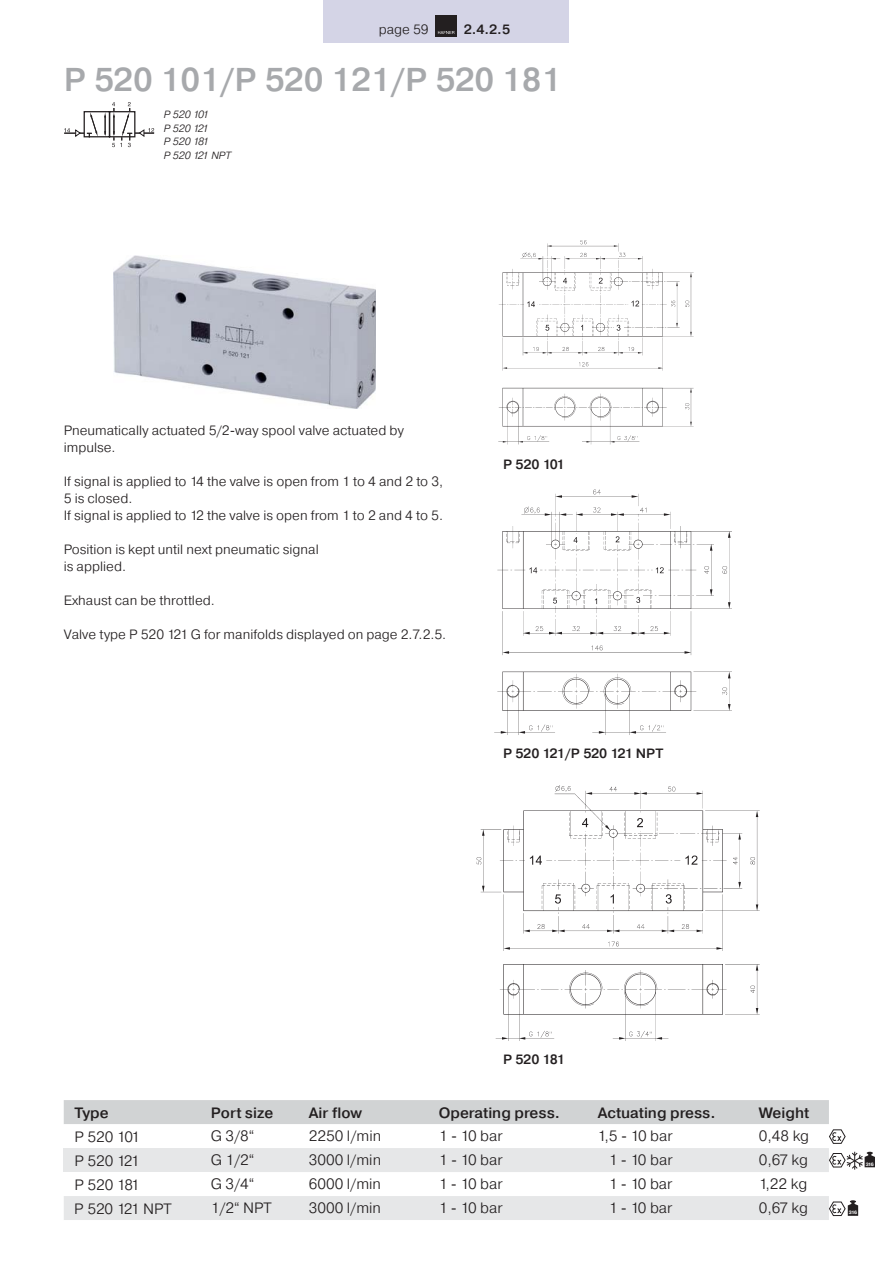
<style>
.page{position:relative;width:893px;height:1263px;background:#fff}
.page>*{position:absolute;margin:0;border:0;box-sizing:border-box;transform-origin:0 0}
.t1{font:500 33px "Pragmatica";color:#a7a9ac}
.t2{font:300 15px "Pragmatica";color:#231f20}
.t3{font:500 15px "Pragmatica";color:#231f20}
.t4{font:300 13.5px/17px "Pragmatica";color:#231f20}
.t5{font:500 13.5px "Pragmatica";color:#231f20}
.t6{font:italic 300 10.5px/13.5px "Pragmatica";color:#231f20}
.t7{font:700 4.8px "Pragmatica";letter-spacing:-.11em;color:#fff}
</style>
<div class="page">
<svg style="left:64px;top:102px;width:90px;height:45px"></svg>
<img style="left:113px;top:255px;width:263px;height:153px">
<img style="left:494px;top:489px;width:238px;height:246px">
<img style="left:498px;top:240px;width:196px;height:205px">
<img style="left:476px;top:785px;width:284px;height:256px">
<div style="left:324px;top:0;width:245px;height:43px;background:#d4d4e6"></div>
<div style="left:435px;top:15px;width:22px;height:21px;background:#231f20"></div>
<svg style="left:438px;top:31px;width:16px;height:3px"></svg>
<svg style="left:64px;top:1100px;width:811px;height:72px"></svg>
<div style="left:64px;top:1196px;width:794px;height:24px;background:#e6e7e8"></div>
<p class="t4" style="left:379px;top:22px;width:51px">page 59</p>
<h1 class="t1" style="left:64px;top:68px;width:499px">P 520 101/P 520 121/P 520 181</h1>
<p class="t5" style="left:464px;top:24px;width:48px">2.4.2.5</p>
<p class="t6" style="left:164px;top:109px;width:69px">P 520 101<br>P 520 121<br>P 520 181<br>P 520 121 NPT</p>
<p class="t4" style="left:64px;top:423px;width:342px">Pneumatically actuated 5/2-way spool valve actuated by impulse.</p>
<p class="t4" style="left:64px;top:474px;width:381px">If signal is applied to 14 the valve is open from 1 to 4 and 2 to 3,<br>5 is closed.<br>If signal is applied to 12 the valve is open from 1 to 2 and 4 to 5.</p>
<p class="t4" style="left:64px;top:542px;width:256px">Position is kept until next pneumatic signal is applied.</p>
<p class="t4" style="left:64px;top:593px;width:153px">Exhaust can be throttled.</p>
<p class="t4" style="left:64px;top:627px;width:384px">Valve type P 520 121 G for manifolds displayed on page 2.7.2.5.</p>
<p class="t5" style="left:503px;top:459px;width:63px">P 520 101</p>
<p class="t5" style="left:503px;top:748px;width:162px">P 520 121/P 520 121 NPT</p>
<p class="t5" style="left:503px;top:1054px;width:63px">P 520 181</p>
<p class="t3" style="left:74px;top:1107px;width:36px">Type</p>
<p class="t3" style="left:211px;top:1107px;width:64px">Port size</p>
<p class="t3" style="left:309px;top:1107px;width:55px">Air flow</p>
<p class="t3" style="left:439px;top:1107px;width:122px">Operating press.</p>
<p class="t3" style="left:598px;top:1107px;width:119px">Actuating press.</p>
<p class="t3" style="left:759px;top:1107px;width:52px">Weight</p>
<p class="t2" style="left:74px;top:1131px;width:67px">P 520 101</p>
<p class="t2" style="left:211px;top:1131px;width:45px">G 3/8“</p>
<p class="t2" style="left:309px;top:1131px;width:74px">2250 l/min</p>
<p class="t2" style="left:439px;top:1131px;width:65px">1 - 10 bar</p>
<p class="t2" style="left:598px;top:1131px;width:77px">1,5 - 10 bar</p>
<p class="t2" style="left:759px;top:1131px;width:52px">0,48 kg</p>
<p class="t2" style="left:74px;top:1155px;width:67px">P 520 121</p>
<p class="t2" style="left:211px;top:1155px;width:45px">G 1/2“</p>
<p class="t2" style="left:309px;top:1155px;width:74px">3000 l/min</p>
<p class="t2" style="left:439px;top:1155px;width:65px">1 - 10 bar</p>
<p class="t2" style="left:609px;top:1155px;width:65px">1 - 10 bar</p>
<p class="t2" style="left:759px;top:1155px;width:51px">0,67 kg</p>
<p class="t2" style="left:74px;top:1179px;width:67px">P 520 181</p>
<p class="t2" style="left:211px;top:1179px;width:45px">G 3/4“</p>
<p class="t2" style="left:309px;top:1179px;width:74px">6000 l/min</p>
<p class="t2" style="left:439px;top:1179px;width:65px">1 - 10 bar</p>
<p class="t2" style="left:609px;top:1179px;width:65px">1 - 10 bar</p>
<p class="t2" style="left:759px;top:1179px;width:50px">1,22 kg</p>
<p class="t2" style="left:74px;top:1203px;width:99px">P 520 121 NPT</p>
<p class="t2" style="left:211px;top:1203px;width:62px">1/2“ NPT</p>
<p class="t2" style="left:309px;top:1203px;width:74px">3000 l/min</p>
<p class="t2" style="left:439px;top:1203px;width:65px">1 - 10 bar</p>
<p class="t2" style="left:609px;top:1203px;width:65px">1 - 10 bar</p>
<p class="t2" style="left:759px;top:1203px;width:51px">0,67 kg</p>
<p class="t7" style="left:866px;top:1162px;width:10px">316</p>
<p class="t7" style="left:849px;top:1211px;width:10px">316</p>
</div>
